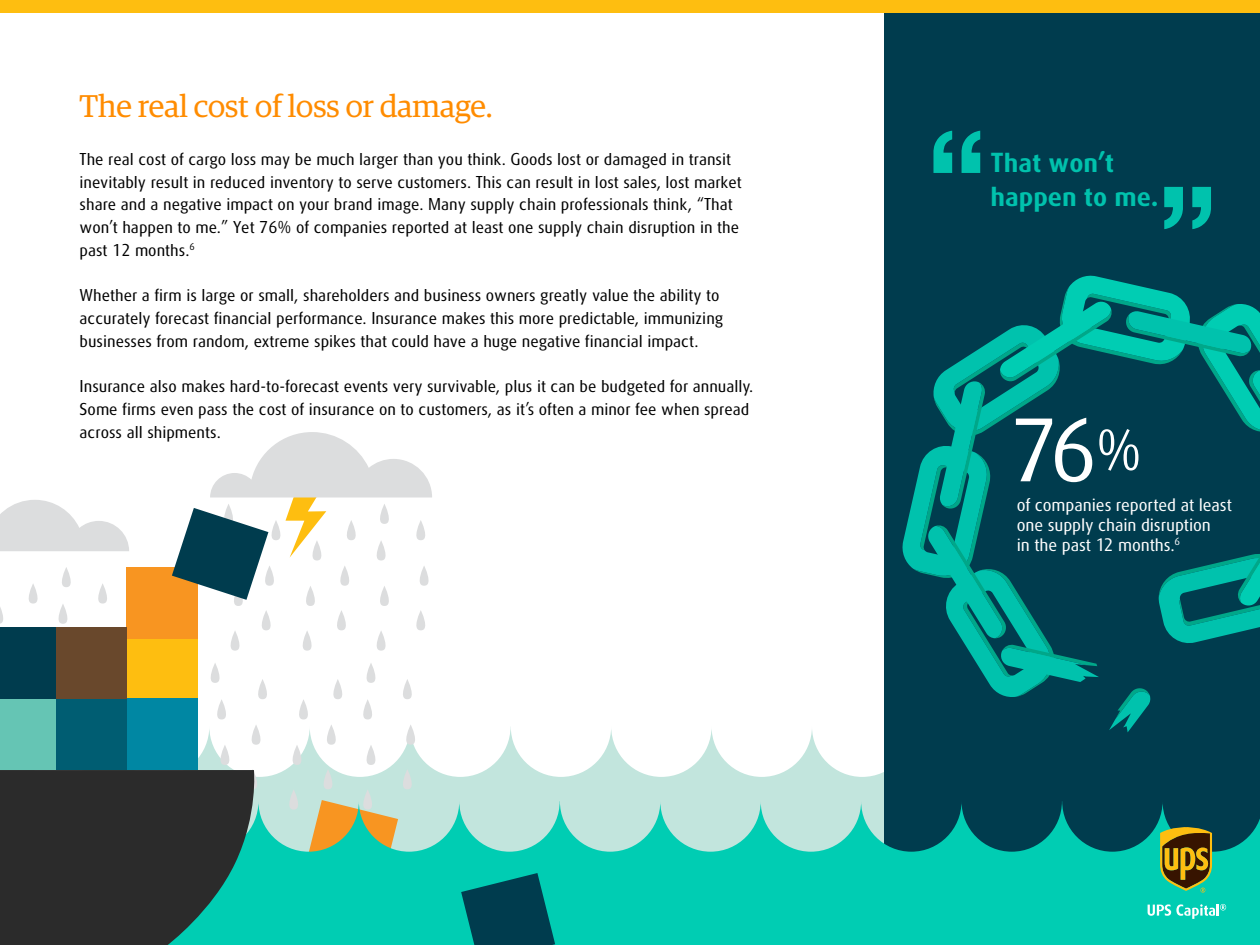
<style>
.page{position:relative;width:1260px;height:945px;background:#fff}
.page>*{position:absolute;margin:0;border:0;box-sizing:border-box;transform-origin:0 0}
.t1{font:86.98px "UPS Sans";color:#fff}
.t2{font:31.5px "Guardian Egyp";color:#ff8c00}
.t3{font:700 26.6px/33.9px "UPS Sans";color:#00c2ad}
.t4{font:17.5px/20.1px "UPS Sans";letter-spacing:-.005em;color:#fff}
.t5{font:16.62px/22.8px "UPS Sans";color:#000}
.s1{font-size:55.65px}
</style>
<div class="page">
<svg style="left:434px;top:726px;width:451px;height:75px"></svg>
<div style="left:885px;top:0;width:375px;height:945px;background:#003c4e"></div>
<svg style="left:902px;top:275px;width:358px;height:457px"></svg>
<svg style="left:434px;top:801px;width:826px;height:144px;fill:#00cdb3"></svg>
<svg style="left:933px;top:131px;width:47px;height:42px"></svg>
<svg style="left:1164px;top:187px;width:47px;height:42px"></svg>
<svg style="left:1148px;top:904px;width:78px;height:15px"></svg>
<svg style="left:1160px;top:827px;width:52px;height:66px"></svg>
<svg style="left:0;top:432px;width:434px;height:513px"></svg>
<svg style="left:461px;top:873px;width:94px;height:72px"></svg>
<div style="left:0;top:0;width:1260px;height:12px;background:#febe10"></div>
<h2 class="t2" style="left:80px;top:84px;width:415px">The real cost of loss or damage.</h2>
<p class="t5" style="left:80px;top:148px;width:664px">The real cost of cargo loss may be much larger than you think. Goods lost or damaged in transit inevitably result in reduced inventory to serve customers. This can result in lost sales, lost market share and a negative impact on your brand image. Many supply chain professionals think, “That won’t happen to me.” Yet 76% of companies reported at least one supply chain disruption in the past 12 months.<sup>6</sup></p>
<p class="t5" style="left:80px;top:284px;width:645px">Whether a firm is large or small, shareholders and business owners greatly value the ability to accurately forecast financial performance. Insurance makes this more predictable, immunizing businesses from random, extreme spikes that could have a huge negative financial impact.</p>
<p class="t5" style="left:80px;top:375px;width:675px">Insurance also makes hard-to-forecast events very survivable, plus it can be budgeted for annually.<br>Some firms even pass the cost of insurance on to customers, as it’s often a minor fee when spread across all shipments.</p>
<h3 class="t3" style="left:990px;top:146px;width:170px">That won’t happen to me.</h3>
<h1 class="t1" style="left:1011px;top:400px;width:133px">76<span class="s1">%</span></h1>
<p class="t4" style="left:1017px;top:494px;width:217px">of companies reported at least one supply chain disruption<br>in the past 12 months.<sup>6</sup></p>
</div>
